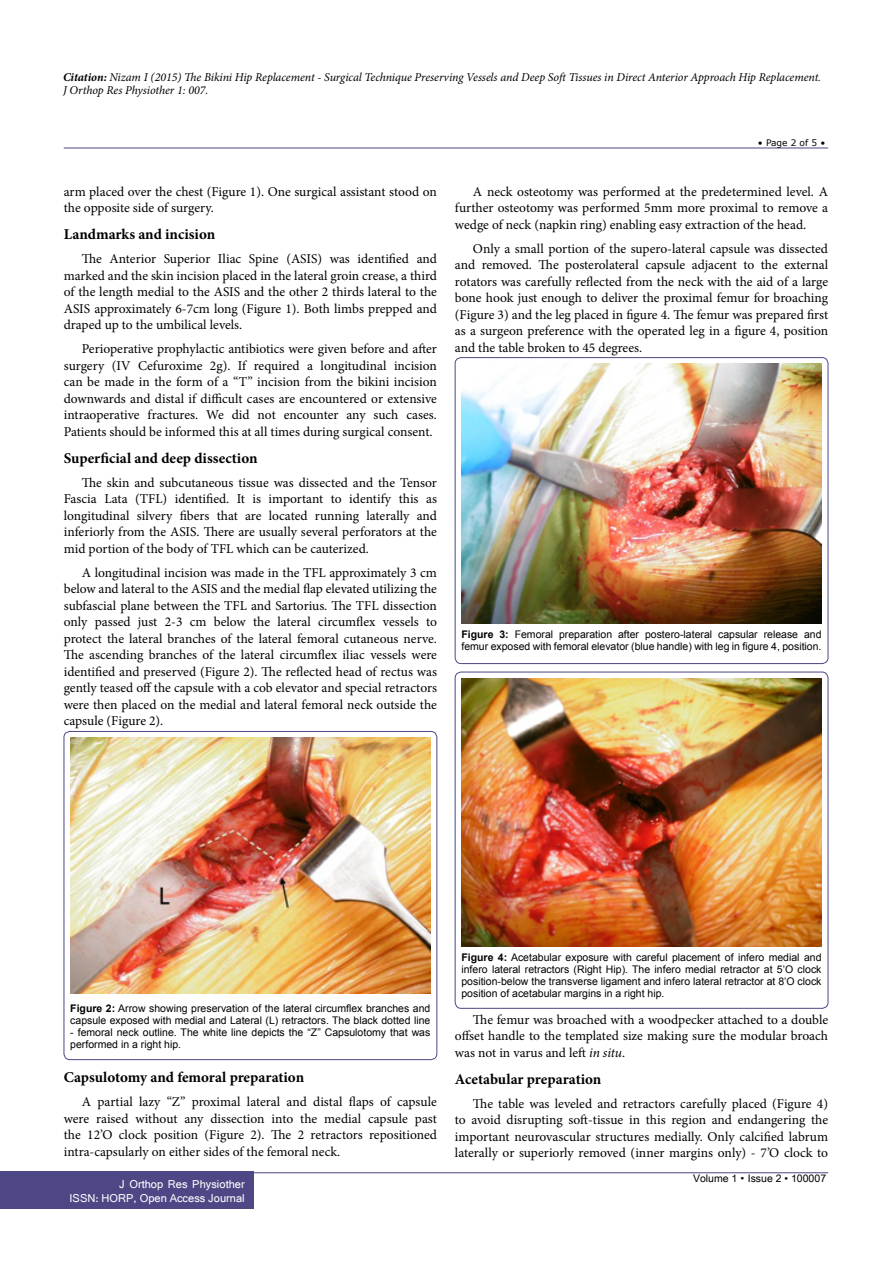
<style>
.page{position:relative;width:893px;height:1263px;background:#fff}
.page>*{position:absolute;margin:0;border:0;box-sizing:border-box;transform-origin:0 0}
.t1{font:700 15px "Minion Pro";color:#000}
.t2{font:13.5px/16.5px "Minion Pro";color:#000;text-align:justify}
.t3{font:italic 12px/13.5px "Minion Pro";letter-spacing:-.005em;color:#000}
.t4{font:12px/14.2px "Shruti";color:#fff;text-align:right}
.t5{font:10.5px/12px "Arial";color:#000}
.t6{font:10.5px "Arial Unicode MS";color:#000}
.t7{font:9px "MS Reference Sans Serif";color:#000}
.s1{font-weight:700}
.s2{font-style:italic}
.s3{font-family:"Batang"}
</style>
<div class="page">
<hr style="left:64px;top:148px;width:764px;height:1px;background:#4d4785">
<hr style="left:64px;top:1172px;width:764px;height:1px;background:#4d4785">
<div style="left:0;top:1171px;width:254px;height:38px;background:#4d4785"></div>
<div style="left:64px;top:731px;width:373px;height:329px;border:1px solid #4d4785;border-radius:6px"></div>
<div style="left:455px;top:357px;width:373px;height:307px;border:1px solid #4d4785;border-radius:6px"></div>
<div style="left:455px;top:672px;width:373px;height:336px;border:1px solid #4d4785;border-radius:6px"></div>
<img style="left:70px;top:737px;width:360px;height:256px">
<img style="left:461px;top:364px;width:360px;height:259px">
<img style="left:461px;top:678px;width:360px;height:269px">
<p class="t3" style="left:63px;top:70px;width:760px"><span class="s1">Citation:</span> Nizam I (2015) The Bikini Hip Replacement - Surgical Technique Preserving Vessels and Deep Soft Tissues in Direct Anterior Approach Hip Replacement.<br>J Orthop Res Physiother 1: 007.</p>
<p class="t2" style="left:64px;top:183px;width:375px">arm placed over the chest (Figure 1). One surgical assistant stood on the opposite side of surgery.</p>
<p class="t1" style="left:64px;top:224px;width:153px">Landmarks and incision</p>
<p class="t2" style="left:64px;top:251px;width:375px;text-indent:18px">The Anterior Superior Iliac Spine (ASIS) was identified and marked and the skin incision placed in the lateral groin crease, a third of the length medial to the ASIS and the other 2 thirds lateral to the ASIS approximately 6-7cm long (Figure 1). Both limbs prepped and draped up to the umbilical levels.</p>
<p class="t2" style="left:64px;top:341px;width:375px;text-indent:18px">Perioperative prophylactic antibiotics were given before and after surgery (IV Cefuroxime 2g). If required a longitudinal incision can be made in the form of a “T” incision from the bikini incision downwards and distal if difficult cases are encountered or extensive intraoperative fractures. We did not encounter any such cases.<br>Patients should be informed this at all times during surgical consent.</p>
<p class="t1" style="left:64px;top:447px;width:195px">Superficial and deep dissection</p>
<p class="t2" style="left:64px;top:474px;width:375px;text-indent:18px">The skin and subcutaneous tissue was dissected and the Tensor Fascia Lata (TFL) identified. It is important to identify this as longitudinal silvery fibers that are located running laterally and inferiorly from the ASIS. There are usually several perforators at the mid portion of the body of TFL which can be cauterized.</p>
<p class="t2" style="left:64px;top:564px;width:375px;text-indent:18px">A longitudinal incision was made in the TFL approximately 3 cm below and lateral to the ASIS and the medial flap elevated utilizing the subfascial plane between the TFL and Sartorius. The TFL dissection only passed just 2-3 cm below the lateral circumflex vessels to protect the lateral branches of the lateral femoral cutaneous nerve.<br>The ascending branches of the lateral circumflex iliac vessels were identified and preserved (Figure 2). The reflected head of rectus was gently teased off the capsule with a cob elevator and special retractors were then placed on the medial and lateral femoral neck outside the capsule (Figure 2).</p>
<p class="t7" style="left:758px;top:137px;width:69px">• Page 2 of 5 •</p>
<p class="t2" style="left:455px;top:183px;width:375px;text-indent:18px">A neck osteotomy was performed at the predetermined level. A further osteotomy was performed 5mm more proximal to remove a wedge of neck (napkin ring) enabling easy extraction of the head.</p>
<p class="t2" style="left:455px;top:240px;width:375px;text-indent:18px">Only a small portion of the supero-lateral capsule was dissected and removed. The posterolateral capsule adjacent to the external rotators was carefully reflected from the neck with the aid of a large bone hook just enough to deliver the proximal femur for broaching (Figure 3) and the leg placed in figure 4. The femur was prepared first as a surgeon preference with the operated leg in a figure 4, position and the table broken to 45 degrees.</p>
<p class="t5" style="left:461px;top:629px;width:362px"><span class="s1">Figure 3:</span> Femoral preparation after postero-lateral capsular release and femur exposed with femoral elevator (blue handle) with leg in figure 4, position.</p>
<p class="t5" style="left:70px;top:1002px;width:362px"><span class="s1">Figure 2:</span> Arrow showing preservation of the lateral circumflex branches and capsule exposed with medial and Lateral (L) retractors. The black dotted line</p>
<p class="t5" style="left:70px;top:1026px;width:362px">- femoral neck outline. The white line depicts the “Z” Capsulotomy that was performed in a right hip.</p>
<p class="t1" style="left:64px;top:1067px;width:242px">Capsulotomy and femoral preparation</p>
<p class="t2" style="left:64px;top:1094px;width:375px;text-indent:18px">A partial lazy “Z” proximal lateral and distal flaps of capsule were raised without any dissection into the medial capsule past the 12’O clock position (Figure 2). The 2 retractors repositioned intra-capsularly on either sides of the femoral neck.</p>
<p class="t4" style="left:70px;top:1176px;width:177px">J Orthop Res Physiother<br>ISSN: HORP, Open Access Journal</p>
<p class="t5" style="left:461px;top:952px;width:362px;text-align:justify"><span class="s1">Figure 4:</span> Acetabular exposure with careful placement of infero medial and infero lateral retractors (Right Hip). The infero medial retractor at 5’O clock position-below the transverse ligament and infero lateral retractor at 8’O clock position of acetabular margins in a right hip.</p>
<p class="t2" style="left:455px;top:1011px;width:375px;text-indent:18px">The femur was broached with a woodpecker attached to a double offset handle to the templated size making sure the modular broach was not in varus and left <span class="s2">in situ</span>.</p>
<p class="t1" style="left:455px;top:1068px;width:148px">Acetabular preparation</p>
<p class="t2" style="left:455px;top:1095px;width:375px;text-indent:18px">The table was leveled and retractors carefully placed (Figure 4) to avoid disrupting soft-tissue in this region and endangering the important neurovascular structures medially. Only calcified labrum laterally or superiorly removed (inner margins only) - 7’O clock to</p>
<p class="t6" style="left:693px;top:1170px;width:135px">Volume 1 <span class="s3">•</span> Issue 2 • 100007</p>
</div>
